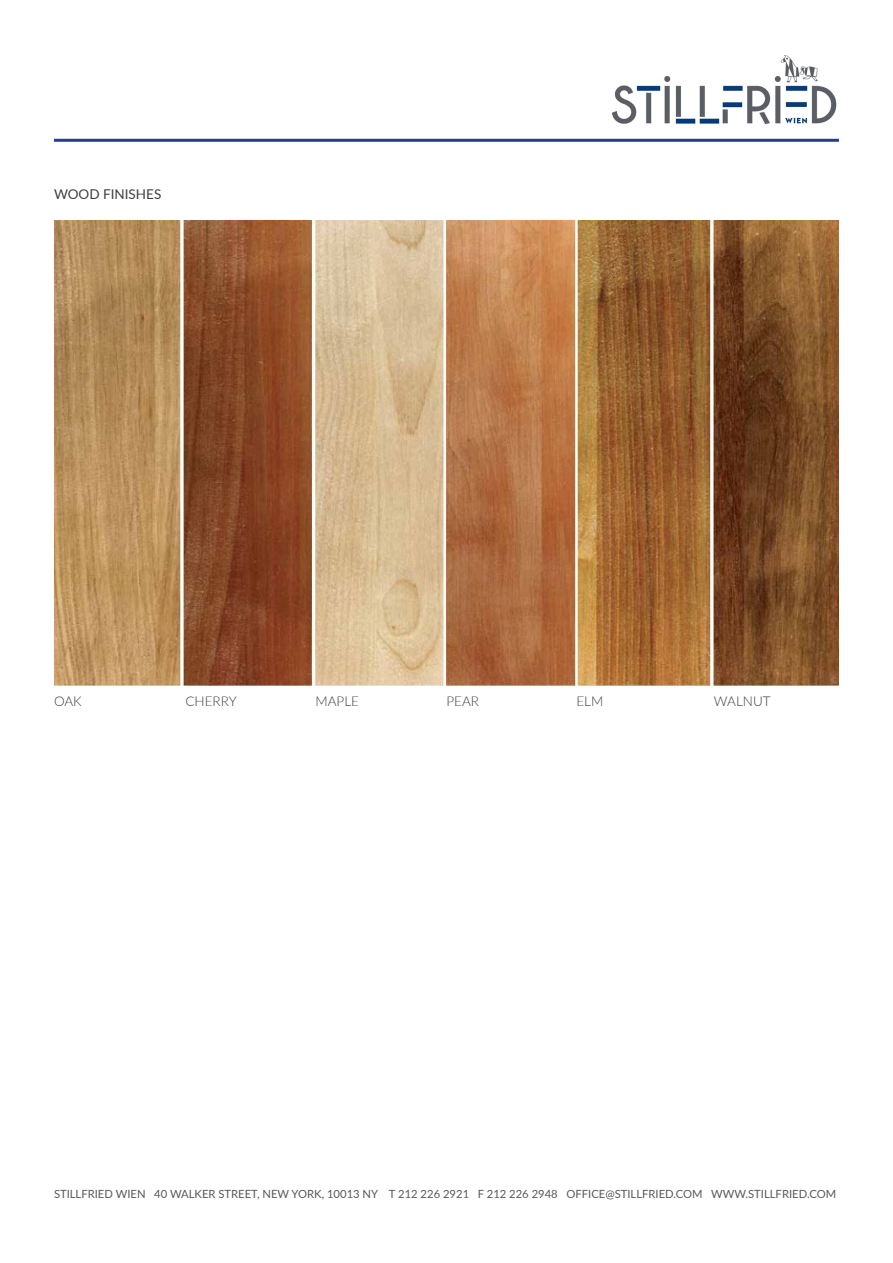
<style>
.page{position:relative;width:893px;height:1263px;background:#fff}
.page>*{position:absolute;margin:0;border:0;box-sizing:border-box;transform-origin:0 0}
.t1{font:300 13.5px "Lato";color:#3e3e3f}
.t2{font:13.5px "Lato";color:#3e3e3f}
.t3{font:11.25px "Lato";color:#57585a}
</style>
<div class="page">
<img style="left:605px;top:55px;width:234px;height:84px">
<hr style="left:54px;top:139px;width:785px;height:3px;background:#253f8e">
<img style="left:54px;top:220px;width:785px;height:466px">
<p class="t2" style="left:54px;top:185px;width:109px">WOOD FINISHES</p>
<p class="t1" style="left:54px;top:692px;width:29px">OAK</p>
<p class="t1" style="left:185px;top:692px;width:53px">CHERRY</p>
<p class="t1" style="left:315px;top:692px;width:45px">MAPLE</p>
<p class="t1" style="left:446px;top:692px;width:34px">PEAR</p>
<p class="t1" style="left:576px;top:692px;width:28px">ELM</p>
<p class="t1" style="left:714px;top:692px;width:58px">WALNUT</p>
<p class="t3" style="left:54px;top:1186px;width:784px">STILLFRIED WIEN 40 WALKER STREET, NEW YORK, 10013 NY T 212 226 2921 F 212 226 2948 OFFICE@STILLFRIED.COM WWW.STILLFRIED.COM</p>
</div>
